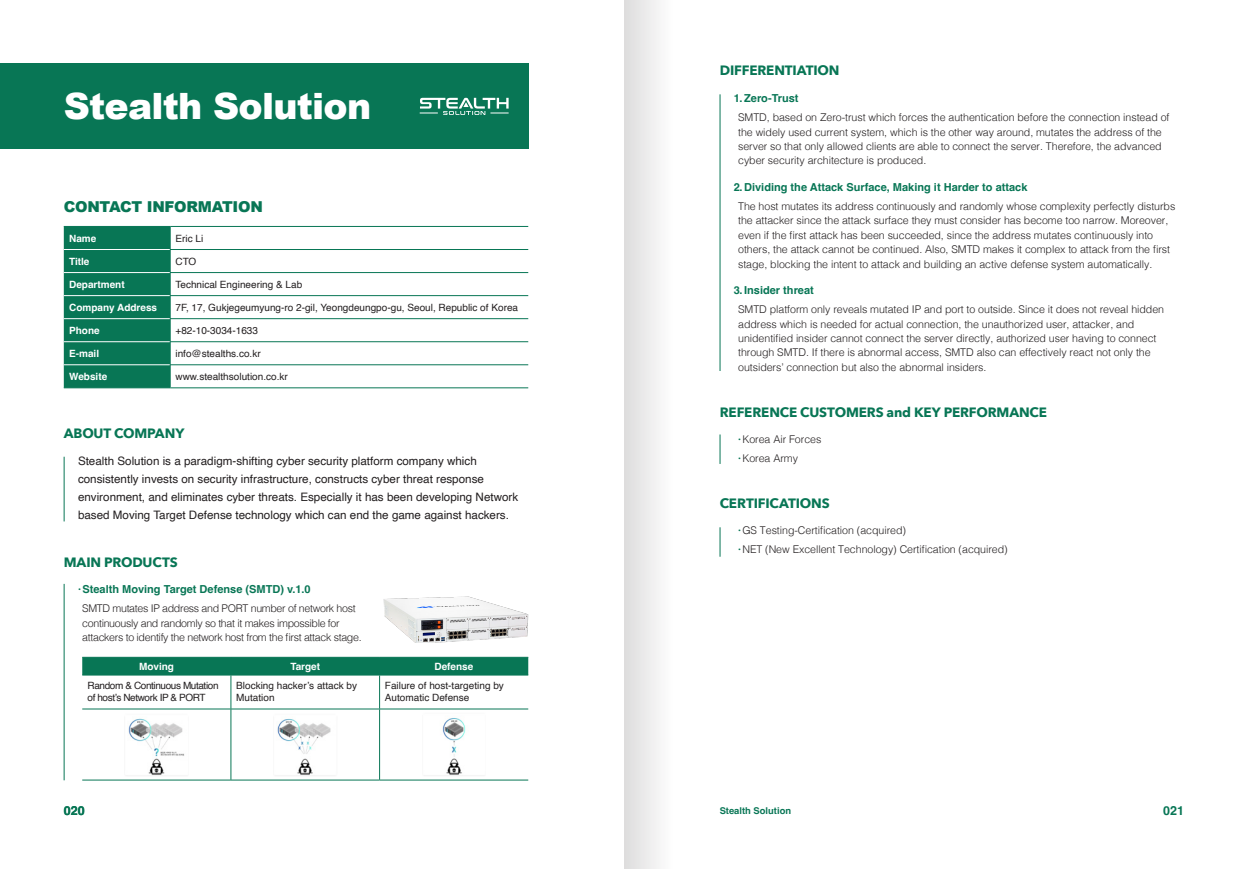
<style>
.page{position:relative;width:1248px;height:869px;background:#fff}
.page>*{position:absolute;margin:0;border:0;box-sizing:border-box;transform-origin:0 0}
.t1{font:900 36.25px "Arial";letter-spacing:-.02em;color:#fff}
.t2{font:900 15px "Arial";letter-spacing:-.02em;color:#087655}
.t3{font:700 13.5px "Avenir Next";letter-spacing:-.01em;color:#087655}
.t4{font:700 12.5px "Helvetica";color:#087655}
.t5{font:11.62px/17.9px "Helvetica";color:#231f20}
.t6{font:700 11px "Helvetica";color:#087655}
.t7{font:300 10.62px/14.4px "Helvetica";letter-spacing:-.005em;color:#231f20}
.t8{font:300 10.62px/14.4px "Helvetica";letter-spacing:-.03em;color:#231f20}
.t9{font:10px/12.5px "Helvetica";color:#231f20}
.t10{font:700 10px "Helvetica";color:#fff}
.t11{font:10px/12.5px "Helvetica";letter-spacing:-.04em;color:#231f20}
.t12{font:700 9.38px "Helvetica";color:#087655}
.s1{font-weight:700;color:#087655}
</style>
<div class="page">
<hr style="left:170px;top:226px;width:358px;height:1px;background:#087655">
<hr style="left:170px;top:249px;width:358px;height:1px;background:#087655">
<hr style="left:170px;top:272px;width:358px;height:1px;background:#087655">
<hr style="left:170px;top:295px;width:358px;height:1px;background:#087655">
<hr style="left:170px;top:318px;width:358px;height:1px;background:#087655">
<hr style="left:170px;top:341px;width:358px;height:1px;background:#087655">
<hr style="left:64px;top:387px;width:106px;height:1px;background:#087655">
<svg style="left:64px;top:226px;width:107px;height:161px;background:#117b5b"></svg>
<hr style="left:170px;top:364px;width:358px;height:1px;background:#087655">
<hr style="left:170px;top:387px;width:358px;height:1px;background:#087655">
<hr style="left:82px;top:656px;width:149px;height:1px;background:#087655">
<hr style="left:231px;top:656px;width:148px;height:1px;background:#087655">
<hr style="left:379px;top:656px;width:149px;height:1px;background:#087655">
<div style="left:82px;top:657px;width:446px;height:17px;background:#087655"></div>
<hr style="left:82px;top:674px;width:149px;height:1px;background:#087655">
<hr style="left:231px;top:674px;width:148px;height:1px;background:#087655">
<hr style="left:230px;top:675px;width:1px;height:33px;background:#087655">
<hr style="left:379px;top:674px;width:149px;height:1px;background:#087655">
<hr style="left:379px;top:675px;width:1px;height:33px;background:#087655">
<hr style="left:82px;top:708px;width:149px;height:1px;background:#087655">
<hr style="left:231px;top:708px;width:148px;height:1px;background:#087655">
<hr style="left:230px;top:709px;width:1px;height:70px;background:#087655">
<hr style="left:379px;top:708px;width:149px;height:1px;background:#087655">
<hr style="left:379px;top:709px;width:1px;height:70px;background:#087655">
<hr style="left:82px;top:779px;width:149px;height:1px;background:#087655">
<hr style="left:231px;top:779px;width:148px;height:1px;background:#087655">
<hr style="left:379px;top:779px;width:149px;height:1px;background:#087655">
<img style="left:128px;top:718px;width:56px;height:58px">
<img style="left:277px;top:718px;width:54px;height:58px">
<img style="left:424px;top:718px;width:42px;height:58px">
<hr style="left:64px;top:456px;width:1px;height:65px;background:#087655">
<hr style="left:64px;top:583px;width:1px;height:197px;background:#087655">
<div style="left:0;top:64px;width:528px;height:85px;background:#087655"></div>
<hr style="left:719px;top:94px;width:1px;height:277px;background:#087655">
<svg style="left:719px;top:434px;width:1px;height:29px"></svg>
<svg style="left:719px;top:527px;width:1px;height:29px"></svg>
<svg style="left:419px;top:98px;width:89px;height:17px"></svg>
<img style="left:383px;top:596px;width:145px;height:45px">
<div style="left:624px;top:0;width:54px;height:868px;background:linear-gradient(to right,#ddd,#fff)"></div>
<h1 class="t1" style="left:64px;top:80px;width:309px">Stealth Solution</h1>
<h2 class="t2" style="left:64px;top:196px;width:200px">CONTACT INFORMATION</h2>
<p class="t10" style="left:69px;top:232px;width:29px">Name</p>
<p class="t9" style="left:175px;top:232px;width:29px">Eric Li</p>
<p class="t10" style="left:69px;top:255px;width:22px">Title</p>
<p class="t9" style="left:175px;top:255px;width:22px">CTO</p>
<p class="t10" style="left:69px;top:278px;width:57px">Department</p>
<p class="t9" style="left:175px;top:278px;width:128px">Technical Engineering &amp; Lab</p>
<p class="t10" style="left:69px;top:301px;width:89px">Company Address</p>
<p class="t9" style="left:175px;top:301px;width:344px">7F, 17, Gukjegeumyung-ro 2-gil, Yeongdeungpo-gu, Seoul, Republic of Korea</p>
<p class="t10" style="left:69px;top:324px;width:32px">Phone</p>
<p class="t9" style="left:175px;top:324px;width:84px">+82-10-3034-1633</p>
<p class="t10" style="left:69px;top:347px;width:32px">E-mail</p>
<p class="t9" style="left:175px;top:347px;width:87px">info@stealths.co.kr</p>
<p class="t10" style="left:69px;top:370px;width:40px">Website</p>
<p class="t9" style="left:175px;top:370px;width:114px">www.stealthsolution.co.kr</p>
<p class="t3" style="left:64px;top:421px;width:122px">ABOUT COMPANY</p>
<p class="t5" style="left:78px;top:452px;width:441px">Stealth Solution is a paradigm-shifting cyber security platform company which consistently invests on security infrastructure, constructs cyber threat response environment, and eliminates cyber threats. Especially it has been developing Network based Moving Target Defense technology which can end the game against hackers.</p>
<p class="t3" style="left:64px;top:550px;width:115px">MAIN PRODUCTS</p>
<p class="t6" style="left:78px;top:582px;width:234px">·Stealth Moving Target Defense (SMTD) v.1.0</p>
<p class="t8" style="left:82px;top:600px;width:281px">SMTD mutates IP address and PORT number of network host continuously and randomly so that it makes impossible for attackers to identify the network host from the first attack stage.</p>
<p class="t10" style="left:139px;top:659px;width:36px">Moving</p>
<p class="t10" style="left:290px;top:659px;width:31px">Target</p>
<p class="t10" style="left:434px;top:659px;width:40px">Defense</p>
<p class="t11" style="left:88px;top:679px;width:132px">Random &amp; Continuous Mutation of host’s Network IP &amp; PORT</p>
<p class="t9" style="left:236px;top:679px;width:122px">Blocking hacker’s attack by<br>Mutation</p>
<p class="t9" style="left:385px;top:679px;width:120px">Failure of host-targeting by<br>Automatic Defense</p>
<p class="t4" style="left:64px;top:802px;width:22px">020</p>
<p class="t3" style="left:719px;top:59px;width:121px">DIFFERENTIATION</p>
<p class="t6" style="left:733px;top:91px;width:66px">1. Zero-Trust</p>
<p class="t7" style="left:738px;top:109px;width:433px">SMTD, based on Zero-trust which forces the authentication before the connection instead of the widely used current system, which is the other way around, mutates the address of the server so that only allowed clients are able to connect the server. Therefore, the advanced cyber security architecture is produced.</p>
<p class="t6" style="left:733px;top:180px;width:295px">2. Dividing the Attack Surface, Making it Harder to attack</p>
<p class="t7" style="left:738px;top:198px;width:438px">The host mutates its address continuously and randomly whose complexity perfectly disturbs the attacker since the attack surface they must consider has become too narrow. Moreover, even if the first attack has been succeeded, since the address mutates continuously into others, the attack cannot be continued. Also, SMTD makes it complex to attack from the first stage, blocking the intent to attack and building an active defense system automatically.</p>
<p class="t6" style="left:733px;top:283px;width:81px">3. Insider threat</p>
<p class="t7" style="left:738px;top:301px;width:427px">SMTD platform only reveals mutated IP and port to outside. Since it does not reveal hidden address which is needed for actual connection, the unauthorized user, attacker, and unidentified insider cannot connect the server directly, authorized user having to connect through SMTD. If there is abnormal access, SMTD also can effectively react not only the outsiders’ connection but also the abnormal insiders.</p>
<p class="t3" style="left:719px;top:400px;width:329px">REFERENCE CUSTOMERS and KEY PERFORMANCE</p>
<p class="t7" style="left:738px;top:429px;width:85px;line-height:19px"><span class="s1">·</span>Korea Air Forces <span class="s1">·</span>Korea Army</p>
<p class="t3" style="left:719px;top:491px;width:111px">CERTIFICATIONS</p>
<p class="t7" style="left:738px;top:520px;width:271px;line-height:19px"><span class="s1">·</span>GS Testing-Certification (acquired)<br><span class="s1">·</span>NET (New Excellent Technology) Certification (acquired)</p>
<p class="t12" style="left:719px;top:804px;width:73px">Stealth Solution</p>
<p class="t4" style="left:1163px;top:802px;width:22px">021</p>
</div>
